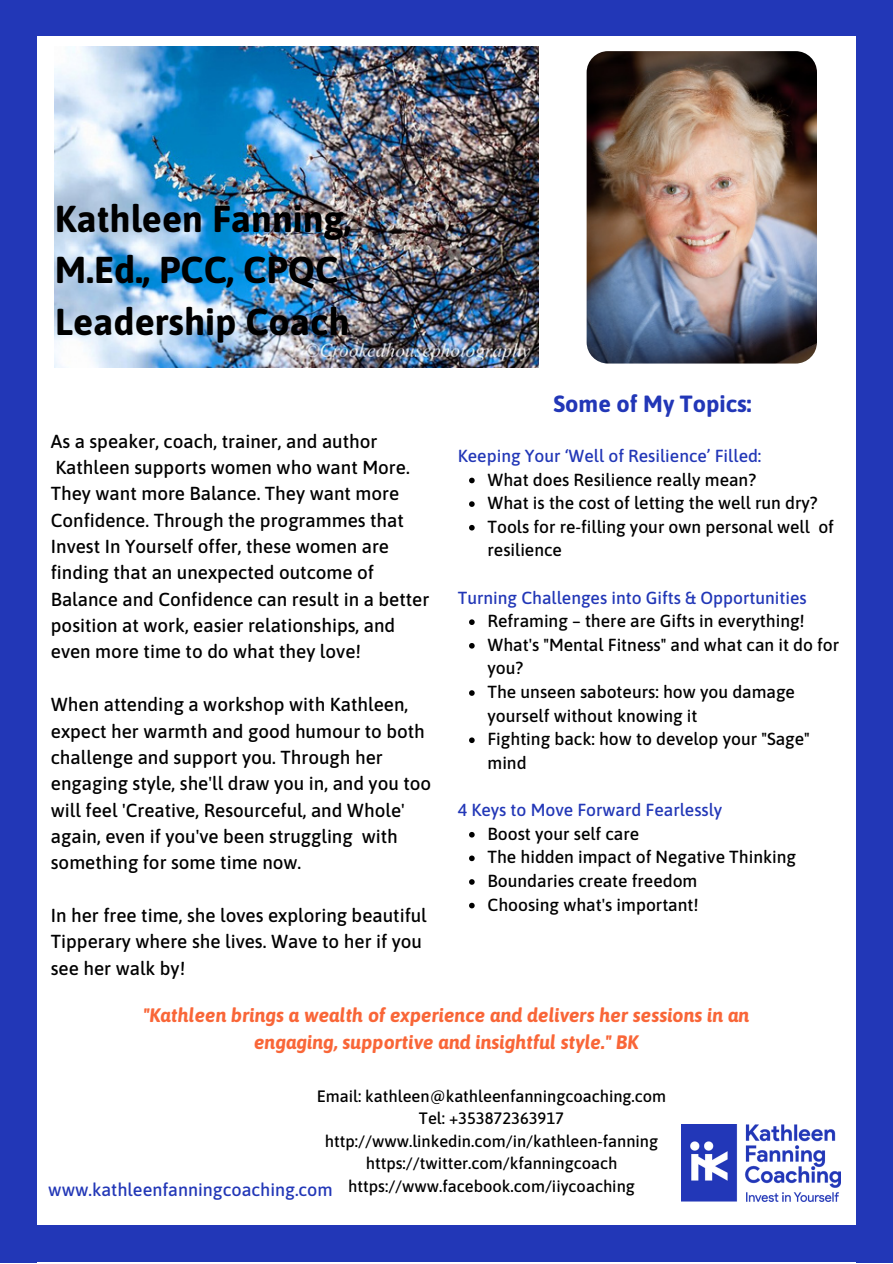
<style>
.page{position:relative;width:893px;height:1264px;background:#fff}
.page>*{position:absolute;margin:0;border:0;box-sizing:border-box;transform-origin:0 0}
.t1{font:700 37.35px/51.8px "Asap";color:#000}
.t2{font:700 23.4px "Asap";color:#2237b7}
.t3{font:italic 700 19.5px/27px "Asap";color:#f96638;text-align:center}
.t4{font:500 18.9px/26.4px "Asap";color:#000}
.t5{font:500 18px "Asap";color:#2237b7}
.t6{font:500 17.4px/23.5px "Asap";color:#000}
.t7{font:500 17.4px "Asap";color:#2237b7}
.t8{font:500 16.5px/22.5px "Asap";color:#000;text-align:center}
</style>
<div class="page">
<div style="left:0;top:0;width:37px;height:1262px;background:#2237b7"></div>
<div style="left:0;top:0;width:874px;height:36px;background:#2237b7"></div>
<div style="left:0;top:1225px;width:874px;height:37px;background:#2237b7"></div>
<div style="left:855px;top:0;width:37px;height:1262px;background:#2237b7"></div>
<img style="left:586px;top:51px;width:231px;height:313px">
<img style="left:55px;top:47px;width:483px;height:320px">
<img style="left:681px;top:1124px;width:159px;height:77px">
<svg style="left:469px;top:477px;width:5px;height:6px"></svg>
<svg style="left:469px;top:501px;width:5px;height:6px"></svg>
<svg style="left:469px;top:525px;width:5px;height:5px"></svg>
<svg style="left:469px;top:619px;width:5px;height:6px"></svg>
<svg style="left:469px;top:643px;width:5px;height:5px"></svg>
<svg style="left:469px;top:690px;width:5px;height:6px"></svg>
<svg style="left:469px;top:737px;width:5px;height:6px"></svg>
<svg style="left:469px;top:832px;width:5px;height:5px"></svg>
<svg style="left:469px;top:855px;width:5px;height:6px"></svg>
<svg style="left:469px;top:879px;width:5px;height:5px"></svg>
<svg style="left:469px;top:902px;width:5px;height:6px"></svg>
<h1 class="t1" style="left:55px;top:192px;width:298px">Kathleen Fanning,<br>M.Ed., PCC, CPQC<br>Leadership Coach</h1>
<p class="t4" style="left:51px;top:427px;width:380px">As a speaker, coach, trainer, and author Kathleen supports women who want More.<br>They want more Balance. They want more Confidence. Through the programmes that Invest In Yourself offer, these women are finding that an unexpected outcome of Balance and Confidence can result in a better position at work, easier relationships, and even more time to do what they love!</p>
<p class="t4" style="left:51px;top:691px;width:382px">When attending a workshop with Kathleen, expect her warmth and good humour to both challenge and support you. Through her engaging style, she'll draw you in, and you too will feel 'Creative, Resourceful, and Whole' again, even if you've been struggling with something for some time now.</p>
<p class="t4" style="left:51px;top:902px;width:377px">In her free time, she loves exploring beautiful<br>Tipperary where she lives. Wave to her if you see her walk by!</p>
<p class="t2" style="left:553px;top:390px;width:199px">Some of My Topics:</p>
<p class="t7" style="left:458px;top:445px;width:305px">Keeping Your ‘Well of Resilience’ Filled:</p>
<p class="t6" style="left:487px;top:467px;width:348px">What does Resilience really mean?<br>What is the cost of letting the well run dry?<br>Tools for re-filling your own personal well of resilience</p>
<p class="t7" style="left:458px;top:587px;width:350px">Turning Challenges into Gifts &amp; Opportunities</p>
<p class="t6" style="left:487px;top:609px;width:353px">Reframing – there are Gifts in everything!<br>What's "Mental Fitness" and what can it do for you?<br>The unseen saboteurs: how you damage yourself without knowing it<br>Fighting back: how to develop your "Sage" mind</p>
<p class="t7" style="left:458px;top:800px;width:266px">4 Keys to Move Forward Fearlessly</p>
<p class="t6" style="left:487px;top:821px;width:310px">Boost your self care<br>The hidden impact of Negative Thinking<br>Boundaries create freedom<br>Choosing what's important!</p>
<p class="t3" style="left:143px;top:1001px;width:607px">"Kathleen brings a wealth of experience and delivers her sessions in an engaging, supportive and insightful style." BK</p>
<p class="t8" style="left:317px;top:1084px;width:351px">Email: kathleen@kathleenfanningcoaching.com Tel: +353872363917 http://www.linkedin.com/in/kathleen-fanning https://twitter.com/kfanningcoach https://www.facebook.com/iiycoaching</p>
<p class="t5" style="left:48px;top:1179px;width:286px">www.kathleenfanningcoaching.com</p>
</div>
